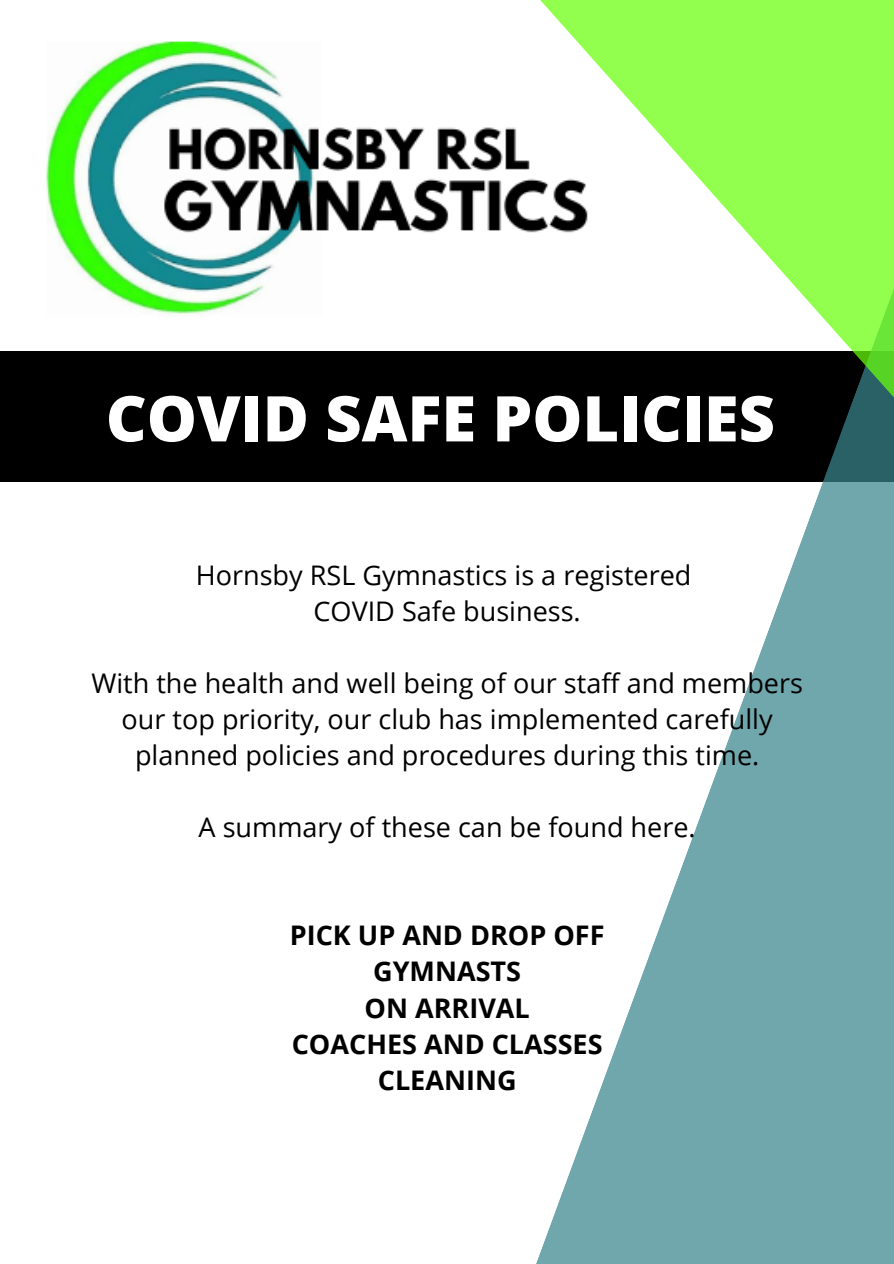
<style>
.page{position:relative;width:894px;height:1264px;background:#fff}
.page>*{position:absolute;margin:0;border:0;box-sizing:border-box;transform-origin:0 0}
.t1{font:800 63px "Open Sans";color:#fff}
.t2{font:27px/36px "Open Sans";color:#000;text-align:center}
.t3{font:700 27px/36px "Open Sans";color:#000;text-align:center}
</style>
<div class="page">
<div style="left:0;top:351px;width:893px;height:131px;background:#000"></div>
<svg style="left:536px;top:471px;width:357px;height:792px;fill:#6fa7ac"></svg>
<img style="left:46px;top:41px;width:439px;height:275px">
<svg style="left:485px;top:0;width:408px;height:471px"></svg>
<h1 class="t1" style="left:106px;top:374px;width:670px">COVID SAFE POLICIES</h1>
<p class="t2" style="left:196px;top:556px;width:497px">Hornsby RSL Gymnastics is a registered<br>COVID Safe business.</p>
<p class="t2" style="left:91px;top:664px;width:713px">With the health and well being of our staff and members our top priority, our club has implemented carefully planned policies and procedures during this time.</p>
<p class="t2" style="left:198px;top:808px;width:498px">A summary of these can be found here.</p>
<p class="t3" style="left:290px;top:916px;width:316px">PICK UP AND DROP OFF<br>GYMNASTS<br>ON ARRIVAL<br>COACHES AND CLASSES<br>CLEANING</p>
</div>
